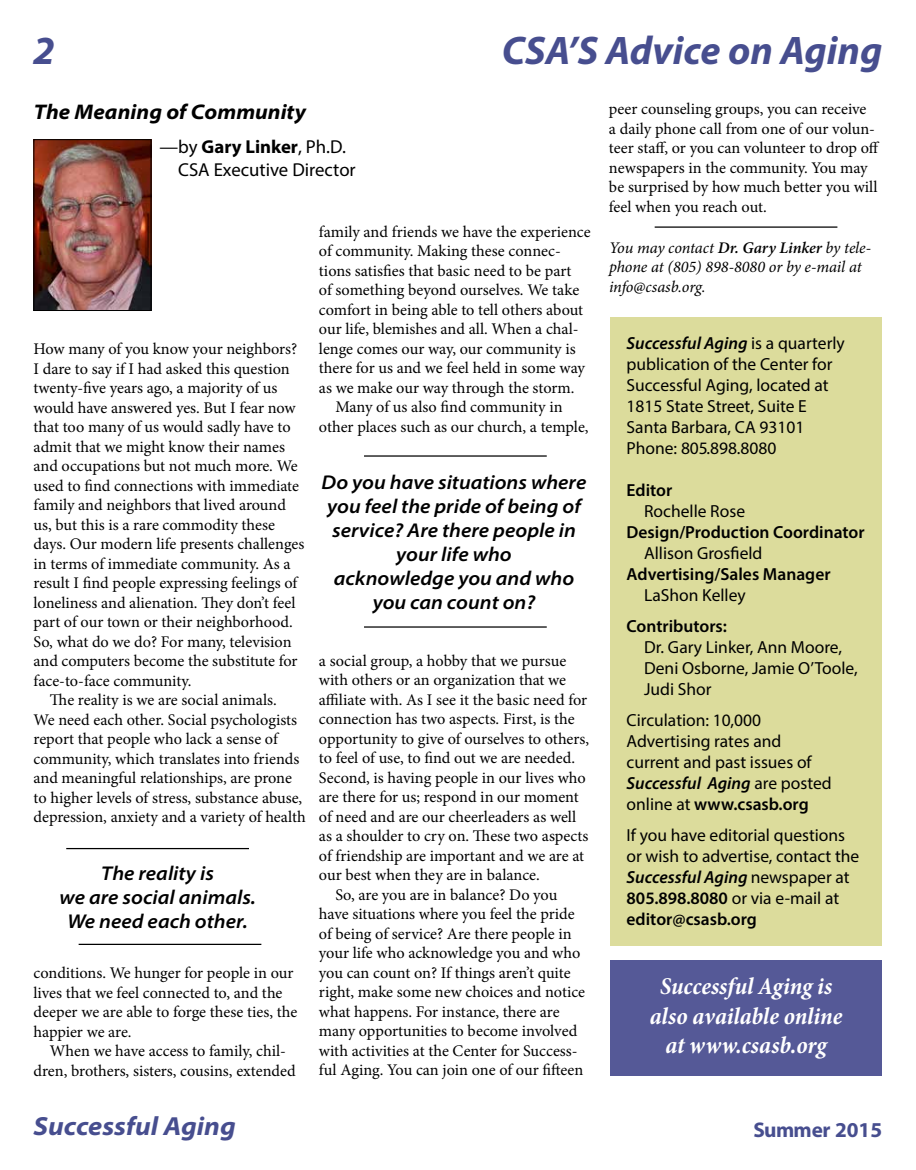
<style>
.page{position:relative;width:916px;height:1170px;background:#fff}
.page>*{position:absolute;margin:0;border:0;box-sizing:border-box;transform-origin:0 0}
.t1{font:italic 700 40px "Myriad Pro";color:#474e8f}
.t2{font:italic 700 semi-expanded 26.25px "Myriad Pro";color:#474e8f}
.t3{font:italic 700 condensed 24.38px/29.2px "Minion Pro";color:#fff;text-align:center}
.t4{font:italic 700 semi-expanded 21.25px "Myriad Pro";color:#000}
.t5{font:700 21.25px "Myriad Pro";letter-spacing:-.01em;color:#474e8f}
.t6{font:italic 600 semi-expanded 20px/24px "Myriad Pro";color:#000;text-align:center}
.t7{font:18.75px/22.5px "Myriad Pro";color:#000}
.t8{font:17.5px/21px "Myriad Pro";color:#000}
.t9{font:600 17.5px "Myriad Pro";color:#000}
.t10{font:16.25px/19.5px "Minion Pro";letter-spacing:-.005em;color:#000}
.t11{font:italic 16.25px/19.5px "Minion Pro";letter-spacing:-.005em;color:#000}
.s1{font-weight:700}
.s2{font-weight:600}
.s3{font-weight:600;font-style:italic}
</style>
<div class="page">
<div style="left:610px;top:317px;width:271px;height:629px;background:#dcdc9c"></div>
<div style="left:610px;top:960px;width:271px;height:116px;background:#555997"></div>
<hr style="left:364px;top:455px;width:182px;height:2px;background:#000">
<hr style="left:364px;top:626px;width:182px;height:2px;background:#000">
<hr style="left:654px;top:226px;width:183px;height:2px;background:#000">
<hr style="left:66px;top:848px;width:183px;height:1px;background:#000">
<hr style="left:79px;top:944px;width:182px;height:1px;background:#000">
<img style="left:36px;top:141px;width:113px;height:168px">
<div style="left:34px;top:139px;width:117px;height:172px;border:1px solid #000"></div>
<h1 class="t1" style="left:33px;top:25px;width:23px">2</h1>
<h3 class="t4" style="left:34px;top:97px;width:274px">The Meaning of Community</h3>
<p class="t7" style="left:178px;top:136px;width:179px;text-indent:-19px">—by <span class="s1">Gary Linker</span>, Ph.D.<br>CSA Executive Director</p>
<h1 class="t1" style="left:502px;top:24px;width:382px">CSA’S Advice on Aging</h1>
<p class="t10" style="left:609px;top:100px;width:272px">peer counseling groups, you can receive<br>a daily phone call from one of our volun&shy;teer staff, or you can volunteer to drop off newspapers in the community. You may be surprised by how much better you will feel when you reach out.</p>
<p class="t10" style="left:34px;top:339px;width:265px">How many of you know your neighbors?</p>
<p class="t10" style="left:34px;top:359px;width:258px">I dare to say if I had asked this question</p>
<p class="t10" style="left:34px;top:378px;width:245px">twenty-five years ago, a majority of us</p>
<p class="t10" style="left:34px;top:398px;width:264px">would have answered yes. But I fear now</p>
<p class="t10" style="left:34px;top:417px;width:258px">that too many of us would sadly have to</p>
<p class="t10" style="left:34px;top:437px;width:253px">admit that we might know their names</p>
<p class="t10" style="left:34px;top:456px;width:266px">and occupations but not much more. We</p>
<p class="t10" style="left:34px;top:476px;width:267px">used to find connections with immediate</p>
<p class="t10" style="left:34px;top:495px;width:254px">family and neighbors that lived around</p>
<p class="t10" style="left:34px;top:515px;width:243px">us, but this is a rare commodity these</p>
<p class="t10" style="left:34px;top:534px;width:272px">days. Our modern life presents challenges</p>
<p class="t10" style="left:34px;top:554px;width:258px">in terms of immediate community. As a</p>
<p class="t10" style="left:34px;top:573px;width:265px">result I find people expressing feelings of</p>
<p class="t10" style="left:34px;top:593px;width:263px">loneliness and alienation. They don’t feel</p>
<p class="t10" style="left:34px;top:612px;width:261px">part of our town or their neighborhood.</p>
<p class="t10" style="left:34px;top:632px;width:259px">So, what do we do? For many, television</p>
<p class="t10" style="left:34px;top:651px;width:265px">and computers become the substitute for</p>
<p class="t10" style="left:34px;top:671px;width:159px">face-to-face community.</p>
<p class="t10" style="left:50px;top:690px;width:228px">The reality is we are social animals.</p>
<p class="t10" style="left:34px;top:710px;width:265px">We need each other. Social psychologists</p>
<p class="t10" style="left:34px;top:729px;width:246px">report that people who lack a sense of</p>
<p class="t10" style="left:34px;top:749px;width:267px">community, which translates into friends</p>
<p class="t10" style="left:34px;top:768px;width:260px">and meaningful relationships, are prone</p>
<p class="t10" style="left:34px;top:788px;width:270px">to higher levels of stress, substance abuse,</p>
<p class="t10" style="left:34px;top:807px;width:274px">depression, anxiety and a variety of health</p>
<p class="t6" style="left:59px;top:860px;width:198px">The reality is<br>we are social animals.<br>We need each other.</p>
<p class="t10" style="left:34px;top:963px;width:265px">conditions. We hunger for people in our lives that we feel connected to, and the deeper we are able to forge these ties, the happier we are.</p>
<p class="t10" style="left:34px;top:1041px;width:263px;text-align:center">When we have access to family, chil&shy;dren, brothers, sisters, cousins, extended</p>
<p class="t10" style="left:319px;top:222px;width:273px">family and friends we have the experience</p>
<p class="t10" style="left:319px;top:241px;width:243px">of community. Making these connec-</p>
<p class="t10" style="left:319px;top:261px;width:254px">tions satisfies that basic need to be part</p>
<p class="t10" style="left:319px;top:280px;width:262px">of something beyond ourselves. We take</p>
<p class="t10" style="left:319px;top:300px;width:266px">comfort in being able to tell others about</p>
<p class="t10" style="left:319px;top:319px;width:261px">our life, blemishes and all. When a chal-</p>
<p class="t10" style="left:319px;top:339px;width:258px">lenge comes our way, our community is</p>
<p class="t10" style="left:319px;top:358px;width:267px">there for us and we feel held in some way</p>
<p class="t10" style="left:319px;top:378px;width:257px">as we make our way through the storm.</p>
<p class="t10" style="left:335px;top:397px;width:229px">Many of us also find community in</p>
<p class="t10" style="left:319px;top:417px;width:271px">other places such as our church, a temple,</p>
<p class="t6" style="left:321px;top:470px;width:266px">Do you have situations where you feel the pride of being of service? Are there people in your life who<br>acknowledge you and who you can count on?</p>
<p class="t10" style="left:319px;top:651px;width:249px">a social group, a hobby that we pursue</p>
<p class="t10" style="left:319px;top:670px;width:248px">with others or an organization that we</p>
<p class="t10" style="left:319px;top:690px;width:270px">affiliate with. As I see it the basic need for</p>
<p class="t10" style="left:319px;top:709px;width:257px">connection has two aspects. First, is the</p>
<p class="t10" style="left:319px;top:729px;width:272px">opportunity to give of ourselves to others,</p>
<p class="t10" style="left:319px;top:748px;width:257px">to feel of use, to find out we are needed.</p>
<p class="t10" style="left:319px;top:768px;width:268px">Second, is having people in our lives who</p>
<p class="t10" style="left:319px;top:787px;width:261px">are there for us; respond in our moment</p>
<p class="t10" style="left:319px;top:807px;width:259px">of need and are our cheerleaders as well</p>
<p class="t10" style="left:319px;top:826px;width:271px">as a shoulder to cry on. These two aspects</p>
<p class="t10" style="left:319px;top:846px;width:267px">of friendship are important and we are at</p>
<p class="t10" style="left:319px;top:865px;width:222px">our best when they are in balance.</p>
<p class="t10" style="left:335px;top:885px;width:223px">So, are you are in balance? Do you</p>
<p class="t10" style="left:319px;top:904px;width:257px">have situations where you feel the pride</p>
<p class="t10" style="left:319px;top:924px;width:254px">of being of service? Are there people in</p>
<p class="t10" style="left:319px;top:943px;width:263px">your life who acknowledge you and who</p>
<p class="t10" style="left:319px;top:963px;width:253px">you can count on? If things aren’t quite</p>
<p class="t10" style="left:319px;top:982px;width:268px">right, make some new choices and notice</p>
<p class="t10" style="left:319px;top:1002px;width:242px">what happens. For instance, there are</p>
<p class="t10" style="left:319px;top:1021px;width:260px">many opportunities to become involved</p>
<p class="t10" style="left:319px;top:1041px;width:260px">with activities at the Center for Success-</p>
<p class="t10" style="left:319px;top:1060px;width:266px">ful Aging. You can join one of our fifteen</p>
<h2 class="t2" style="left:34px;top:1109px;width:204px">Successful Aging</h2>
<p class="t11" style="left:609px;top:238px;width:264px">You may contact <span class="s2">Dr. Gary Linker</span> by tele&shy;phone at (805) 898-8080 or by e-mail at info@csasb.org.</p>
<p class="t8" style="left:626px;top:332px;width:220px"><span class="s3">Successful Aging</span> is a quarterly publication of the Center for<br>Successful Aging, located at<br>1815 State Street, Suite E<br>Santa Barbara, CA 93101<br>Phone: 805.898.8080</p>
<p class="t9" style="left:626px;top:479px;width:47px">Editor</p>
<p class="t8" style="left:644px;top:500px;width:102px">Rochelle Rose</p>
<p class="t9" style="left:626px;top:521px;width:239px">Design/Production Coordinator</p>
<p class="t8" style="left:644px;top:542px;width:120px">Allison Grosfield</p>
<p class="t9" style="left:626px;top:563px;width:205px">Advertising/Sales Manager</p>
<p class="t8" style="left:644px;top:584px;width:103px">LaShon Kelley</p>
<p class="t9" style="left:626px;top:615px;width:102px">Contributors:</p>
<p class="t8" style="left:644px;top:636px;width:215px">Dr. Gary Linker, Ann Moore,<br>Deni Osborne, Jamie O’Toole,<br>Judi Shor</p>
<p class="t8" style="left:626px;top:709px;width:207px">Circulation: 10,000<br>Advertising rates and current and past issues of<br><span class="s3">Successful Aging</span> are posted online at <span class="s2">www.csasb.org</span></p>
<p class="t8" style="left:626px;top:824px;width:234px">If you have editorial questions or wish to advertise, contact the<br><span class="s3">Successful Aging</span> newspaper at<br><span class="s2">805.898.8080</span> or via e-mail at <span class="s2">editor@csasb.org</span></p>
<h3 class="t3" style="left:649px;top:972px;width:194px">Successful Aging is also available online at www.csasb.org</h3>
<h3 class="t5" style="left:753px;top:1116px;width:130px">Summer 2015</h3>
</div>
